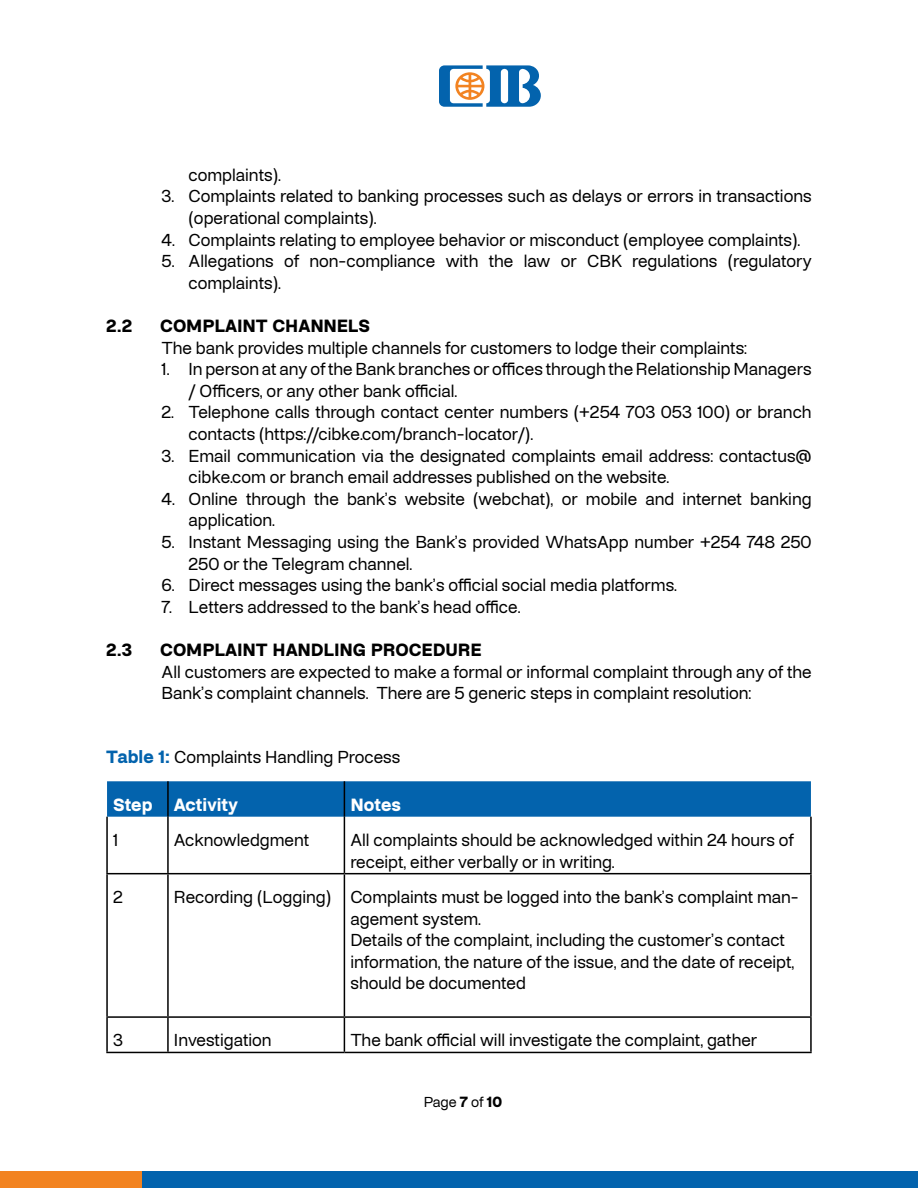
<style>
.page{position:relative;width:918px;height:1188px;background:#fff}
.page>*{position:absolute;margin:0;border:0;box-sizing:border-box;transform-origin:0 0}
.t1{font:18px/21.6px "CIB";color:#000}
.t2{font:700 18px "CIB";color:#000}
.t3{font:700 18px "CIB";color:#fff}
.t4{font:15px "CIB";color:#000}
.s1{font-weight:700;color:#0363ad}
.s2{font-weight:700}
</style>
<div class="page">
<svg style="left:439px;top:65px;width:102px;height:42px"></svg>
<div style="left:0;top:1171px;width:142px;height:17px;background:#f28321"></div>
<div style="left:142px;top:1171px;width:776px;height:17px;background:#0363ad"></div>
<div style="left:107px;top:781px;width:704px;height:36px;background:#0363ad"></div>
<hr style="left:167px;top:781px;width:2px;height:36px;background:#000">
<hr style="left:344px;top:781px;width:1px;height:36px;background:#000">
<hr style="left:106px;top:817px;width:2px;height:56px;background:#000">
<hr style="left:167px;top:817px;width:2px;height:56px;background:#000">
<hr style="left:344px;top:817px;width:1px;height:56px;background:#000">
<hr style="left:810px;top:817px;width:2px;height:56px;background:#000">
<hr style="left:106px;top:873px;width:62px;height:1px;background:#000">
<hr style="left:106px;top:874px;width:2px;height:142px;background:#000">
<hr style="left:168px;top:873px;width:176px;height:1px;background:#000">
<hr style="left:167px;top:874px;width:2px;height:142px;background:#000">
<hr style="left:344px;top:873px;width:468px;height:1px;background:#000">
<hr style="left:344px;top:874px;width:1px;height:142px;background:#000">
<hr style="left:810px;top:874px;width:2px;height:142px;background:#000">
<hr style="left:106px;top:1016px;width:62px;height:2px;background:#000">
<hr style="left:106px;top:1018px;width:2px;height:34px;background:#000">
<hr style="left:168px;top:1016px;width:176px;height:2px;background:#000">
<hr style="left:167px;top:1018px;width:2px;height:34px;background:#000">
<hr style="left:344px;top:1016px;width:468px;height:2px;background:#000">
<hr style="left:344px;top:1018px;width:1px;height:34px;background:#000">
<hr style="left:810px;top:1018px;width:2px;height:34px;background:#000">
<hr style="left:106px;top:1052px;width:62px;height:1px;background:#000">
<hr style="left:168px;top:1052px;width:176px;height:1px;background:#000">
<hr style="left:344px;top:1052px;width:468px;height:1px;background:#000">
<p class="t1" style="left:189px;top:164px;width:94px">complaints).</p>
<p class="t1" style="left:189px;top:185px;width:625px;text-indent:-27px">3. Complaints related to banking processes such as delays or errors in transactions (operational complaints).</p>
<p class="t1" style="left:162px;top:229px;width:640px">4. Complaints relating to employee behavior or misconduct (employee complaints).</p>
<p class="t1" style="left:189px;top:250px;width:625px;text-indent:-27px">5. Allegations of non-compliance with the law or CBK regulations (regulatory complaints).</p>
<p class="t2" style="left:106px;top:315px;width:27px">2.2</p>
<p class="t2" style="left:160px;top:315px;width:211px">COMPLAINT CHANNELS</p>
<p class="t1" style="left:162px;top:337px;width:587px">The bank provides multiple channels for customers to lodge their complaints:</p>
<p class="t1" style="left:189px;top:358px;width:625px;text-indent:-27px">1. In person at any of the Bank branches or offices through the Relationship Managers / Officers, or any other bank official.</p>
<p class="t1" style="left:189px;top:401px;width:625px;text-indent:-27px">2. Telephone calls through contact center numbers (+254 703 053 100) or branch contacts (https://cibke.com/branch-locator/).</p>
<p class="t1" style="left:189px;top:445px;width:625px;text-indent:-27px">3. Email communication via the designated complaints email address: contactus@ cibke.com or branch email addresses published on the website.</p>
<p class="t1" style="left:189px;top:488px;width:625px;text-indent:-27px">4. Online through the bank’s website (webchat), or mobile and internet banking application.</p>
<p class="t1" style="left:189px;top:531px;width:625px;text-indent:-27px">5. Instant Messaging using the Bank’s provided WhatsApp number +254 748 250<br>250 or the Telegram channel.</p>
<p class="t1" style="left:162px;top:574px;width:517px">6. Direct messages using the bank’s official social media platforms.</p>
<p class="t1" style="left:162px;top:596px;width:360px">7. Letters addressed to the bank’s head office.</p>
<p class="t2" style="left:106px;top:639px;width:27px">2.3</p>
<p class="t2" style="left:160px;top:639px;width:323px">COMPLAINT HANDLING PROCEDURE</p>
<p class="t1" style="left:162px;top:661px;width:652px">All customers are expected to make a formal or informal complaint through any of the<br>Bank’s complaint channels. There are 5 generic steps in complaint resolution:</p>
<p class="t1" style="left:106px;top:746px;width:296px"><span class="s1">Table 1:</span> Complaints Handling Process</p>
<p class="t3" style="left:113px;top:794px;width:126px">Step Activity</p>
<p class="t3" style="left:350px;top:794px;width:52px">Notes</p>
<p class="t1" style="left:113px;top:829px;width:7px">1</p>
<p class="t1" style="left:174px;top:829px;width:137px">Acknowledgment</p>
<p class="t1" style="left:350px;top:829px;width:445px">All complaints should be acknowledged within 24 hours of receipt, either verbally or in writing.</p>
<p class="t1" style="left:113px;top:886px;width:11px">2</p>
<p class="t1" style="left:350px;top:886px;width:450px;text-indent:-176px">Recording (Logging) Complaints must be logged into the bank’s complaint man&shy;agement system.<br>Details of the complaint, including the customer’s contact information, the nature of the issue, and the date of receipt, should be documented</p>
<p class="t1" style="left:113px;top:1029px;width:11px">3</p>
<p class="t1" style="left:174px;top:1029px;width:99px">Investigation</p>
<p class="t1" style="left:350px;top:1029px;width:408px">The bank official will investigate the complaint, gather</p>
<p class="t4" style="left:424px;top:1093px;width:80px">Page <span class="s2">7</span> of <span class="s2">10</span></p>
</div>
